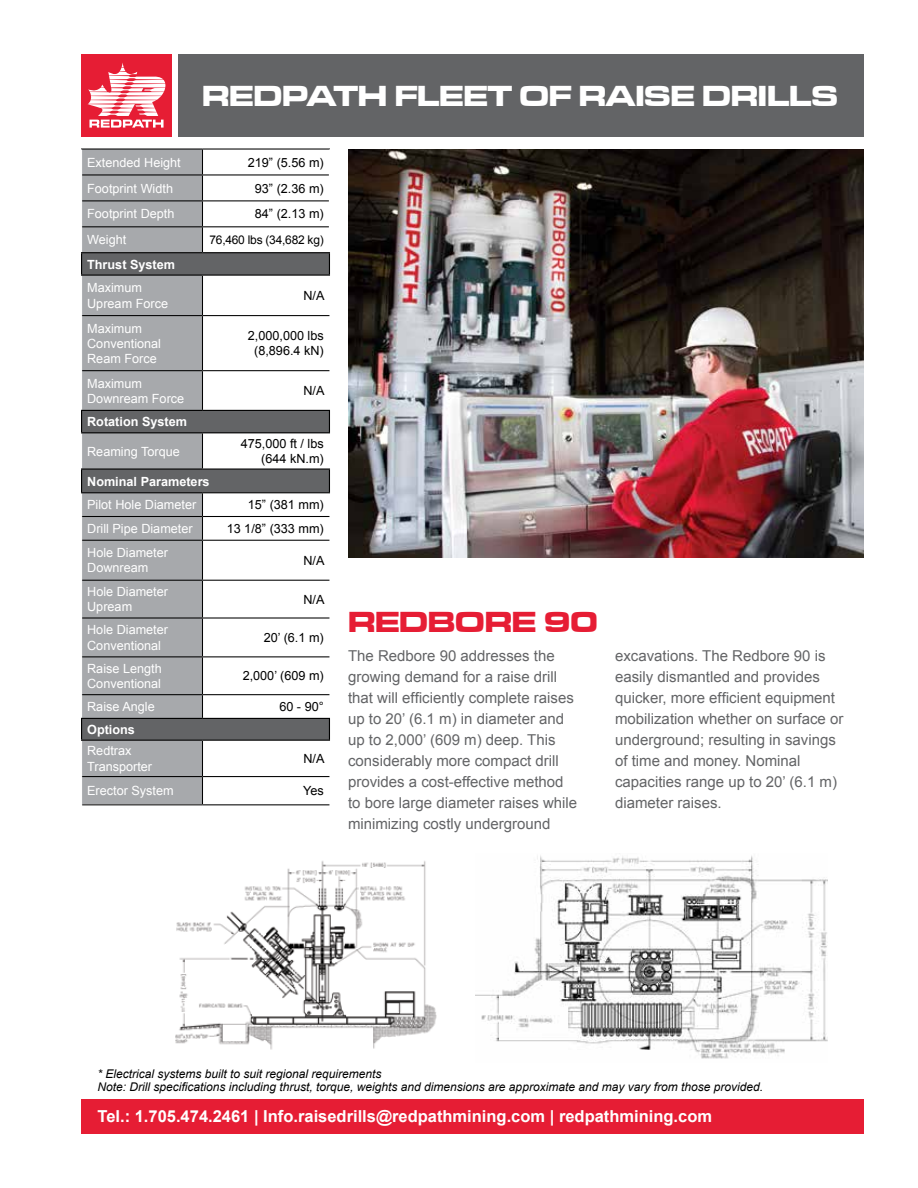
<style>
.page{position:relative;width:918px;height:1188px;background:#fff}
.page>*{position:absolute;margin:0;border:0;box-sizing:border-box;transform-origin:0 0}
.t1{font:30px "Microgramma D Bold Exte";color:#fff}
.t2{font:30px "Microgramma D Bold Exte";color:#e61d34}
.t3{font:700 16.5px "Arial";color:#fff}
.t4{font:15px/21px "Arial";color:#636466}
.t5{font:12.6px/15.1px "Arial";color:#fff}
.t6{font:12.6px/15.1px "Arial";color:#000;text-align:center}
.t7{font:700 12.6px "Arial";color:#fff}
.t8{font:italic 12px/13.5px "Arial";color:#000}
.t9{font:12px "Arial";letter-spacing:-.02em;color:#000}
</style>
<div class="page">
<div style="left:178px;top:54px;width:686px;height:82px;background:#636466"></div>
<div style="left:81px;top:1099px;width:783px;height:35px;background:#e61d34"></div>
<div style="left:81px;top:54px;width:91px;height:82px;background:#e61d34"></div>
<svg style="left:87px;top:63px;width:78px;height:65px"></svg>
<img style="left:348px;top:149px;width:516px;height:408px">
<div style="left:82px;top:150px;width:120px;height:654px;background:#a7a9ac"></div>
<svg style="left:82px;top:253px;width:247px;height:239px;background:#929396"></svg>
<svg style="left:202px;top:276px;width:127px;height:502px"></svg>
<div style="left:82px;top:410px;width:247px;height:23px;background:#636466"></div>
<div style="left:82px;top:718px;width:247px;height:22px;background:#636466"></div>
<hr style="left:81px;top:148px;width:122px;height:2px;background:#000">
<hr style="left:202px;top:148px;width:128px;height:2px;background:#000">
<hr style="left:82px;top:174px;width:120px;height:1px;background:#000">
<hr style="left:202px;top:174px;width:127px;height:1px;background:#000">
<hr style="left:82px;top:200px;width:120px;height:1px;background:#000">
<hr style="left:202px;top:200px;width:127px;height:1px;background:#000">
<hr style="left:82px;top:226px;width:120px;height:1px;background:#000">
<hr style="left:202px;top:226px;width:127px;height:1px;background:#000">
<svg style="left:202px;top:150px;width:1px;height:102px"></svg>
<hr style="left:202px;top:276px;width:1px;height:39px;background:#000">
<hr style="left:82px;top:315px;width:120px;height:1px;background:#000">
<hr style="left:202px;top:315px;width:127px;height:1px;background:#000">
<hr style="left:202px;top:316px;width:1px;height:54px;background:#000">
<hr style="left:82px;top:370px;width:120px;height:1px;background:#000">
<hr style="left:202px;top:370px;width:127px;height:1px;background:#000">
<hr style="left:202px;top:371px;width:1px;height:39px;background:#000">
<hr style="left:202px;top:433px;width:1px;height:35px;background:#000">
<hr style="left:82px;top:516px;width:120px;height:1px;background:#000">
<hr style="left:202px;top:516px;width:127px;height:1px;background:#000">
<svg style="left:202px;top:493px;width:1px;height:47px"></svg>
<hr style="left:82px;top:540px;width:120px;height:1px;background:#000">
<hr style="left:202px;top:540px;width:127px;height:1px;background:#000">
<hr style="left:202px;top:541px;width:1px;height:39px;background:#000">
<hr style="left:82px;top:580px;width:120px;height:1px;background:#000">
<hr style="left:202px;top:580px;width:127px;height:1px;background:#000">
<hr style="left:202px;top:581px;width:1px;height:36px;background:#000">
<hr style="left:82px;top:617px;width:120px;height:2px;background:#000">
<hr style="left:202px;top:617px;width:127px;height:2px;background:#000">
<hr style="left:202px;top:619px;width:1px;height:37px;background:#000">
<hr style="left:82px;top:656px;width:120px;height:1px;background:#000">
<hr style="left:202px;top:656px;width:127px;height:1px;background:#000">
<hr style="left:202px;top:657px;width:1px;height:37px;background:#000">
<hr style="left:82px;top:694px;width:120px;height:1px;background:#000">
<hr style="left:202px;top:694px;width:127px;height:1px;background:#000">
<svg style="left:202px;top:695px;width:1px;height:23px"></svg>
<hr style="left:202px;top:741px;width:1px;height:35px;background:#000">
<hr style="left:82px;top:776px;width:120px;height:1px;background:#000">
<hr style="left:202px;top:776px;width:127px;height:1px;background:#000">
<svg style="left:202px;top:777px;width:1px;height:27px"></svg>
<hr style="left:82px;top:804px;width:120px;height:1px;background:#000">
<hr style="left:202px;top:804px;width:127px;height:1px;background:#000">
<hr style="left:81px;top:252px;width:121px;height:1px;background:#000">
<svg style="left:81px;top:252px;width:1px;height:23px"></svg>
<hr style="left:202px;top:252px;width:128px;height:1px;background:#000">
<svg style="left:329px;top:252px;width:1px;height:23px"></svg>
<hr style="left:81px;top:275px;width:121px;height:1px;background:#000">
<hr style="left:202px;top:275px;width:128px;height:1px;background:#000">
<hr style="left:81px;top:410px;width:121px;height:1px;background:#000">
<svg style="left:81px;top:411px;width:1px;height:21px"></svg>
<hr style="left:202px;top:410px;width:128px;height:1px;background:#000">
<svg style="left:329px;top:411px;width:1px;height:21px"></svg>
<hr style="left:81px;top:432px;width:121px;height:1px;background:#000">
<hr style="left:202px;top:432px;width:128px;height:1px;background:#000">
<hr style="left:81px;top:468px;width:121px;height:2px;background:#000">
<svg style="left:81px;top:470px;width:1px;height:47px"></svg>
<hr style="left:202px;top:468px;width:128px;height:2px;background:#000">
<svg style="left:329px;top:470px;width:1px;height:22px"></svg>
<hr style="left:81px;top:492px;width:121px;height:1px;background:#000">
<hr style="left:202px;top:492px;width:128px;height:1px;background:#000">
<hr style="left:81px;top:718px;width:121px;height:1px;background:#000">
<svg style="left:81px;top:717px;width:1px;height:23px"></svg>
<hr style="left:202px;top:718px;width:128px;height:1px;background:#000">
<svg style="left:329px;top:719px;width:1px;height:21px"></svg>
<hr style="left:81px;top:740px;width:121px;height:1px;background:#000">
<hr style="left:202px;top:740px;width:128px;height:1px;background:#000">
<img style="left:475px;top:855px;width:353px;height:204px">
<img style="left:175px;top:861px;width:262px;height:189px">
<h1 class="t1" style="left:202px;top:76px;width:637px">REDPATH FLEET OF RAISE DRILLS</h1>
<p class="t5" style="left:87px;top:155px;width:95px">Extended Height</p>
<p class="t6" style="left:248px;top:155px;width:78px">219” (5.56 m)</p>
<p class="t5" style="left:87px;top:181px;width:87px">Footprint Width</p>
<p class="t6" style="left:255px;top:181px;width:70px">93” (2.36 m)</p>
<p class="t5" style="left:87px;top:207px;width:89px">Footprint Depth</p>
<p class="t6" style="left:255px;top:207px;width:70px">84” (2.13 m)</p>
<p class="t5" style="left:87px;top:233px;width:41px">Weight</p>
<p class="t9" style="left:209px;top:232px;width:116px">76,460 lbs (34,682 kg)</p>
<p class="t7" style="left:87px;top:256px;width:89px">Thrust System</p>
<p class="t5" style="left:87px;top:280px;width:82px">Maximum<br>Upream Force</p>
<p class="t6" style="left:303px;top:288px;width:23px">N/A</p>
<p class="t5" style="left:87px;top:321px;width:75px">Maximum<br>Conventional<br>Ream Force</p>
<p class="t6" style="left:248px;top:328px;width:78px">2,000,000 lbs (8,896.4 kN)</p>
<p class="t5" style="left:87px;top:376px;width:99px">Maximum<br>Downream Force</p>
<p class="t6" style="left:303px;top:383px;width:23px">N/A</p>
<p class="t7" style="left:87px;top:413px;width:101px">Rotation System</p>
<p class="t5" style="left:87px;top:444px;width:94px">Reaming Torque</p>
<p class="t6" style="left:241px;top:436px;width:85px;text-align:right">475,000 ft / lbs (644 kN.m)</p>
<p class="t7" style="left:87px;top:473px;width:124px">Nominal Parameters</p>
<p class="t5" style="left:87px;top:497px;width:111px">Pilot Hole Diameter</p>
<p class="t6" style="left:248px;top:497px;width:77px">15” (381 mm)</p>
<p class="t5" style="left:87px;top:521px;width:107px">Drill Pipe Diameter</p>
<p class="t6" style="left:227px;top:521px;width:99px">13 1/8” (333 mm)</p>
<p class="t5" style="left:87px;top:545px;width:82px">Hole Diameter<br>Downream</p>
<p class="t6" style="left:303px;top:553px;width:23px">N/A</p>
<p class="t5" style="left:87px;top:584px;width:82px">Hole Diameter<br>Upream</p>
<p class="t6" style="left:303px;top:592px;width:23px">N/A</p>
<p class="t5" style="left:87px;top:623px;width:82px">Hole Diameter<br>Conventional</p>
<p class="t6" style="left:264px;top:630px;width:62px">20’ (6.1 m)</p>
<p class="t5" style="left:87px;top:661px;width:76px">Raise Length<br>Conventional</p>
<p class="t6" style="left:243px;top:669px;width:83px">2,000’ (609 m)</p>
<p class="t5" style="left:87px;top:699px;width:69px">Raise Angle</p>
<p class="t6" style="left:279px;top:699px;width:46px">60 - 90°</p>
<p class="t7" style="left:87px;top:721px;width:49px">Options</p>
<p class="t5" style="left:87px;top:744px;width:66px">Redtrax<br>Transporter</p>
<p class="t6" style="left:303px;top:751px;width:23px">N/A</p>
<p class="t5" style="left:87px;top:783px;width:88px">Erector System</p>
<p class="t6" style="left:303px;top:783px;width:22px">Yes</p>
<h1 class="t2" style="left:348px;top:602px;width:251px">REDBORE 90</h1>
<p class="t4" style="left:348px;top:645px;width:231px">The Redbore 90 addresses the growing demand for a raise drill that will efficiently complete raises up to 20’ (6.1 m) in diameter and up to 2,000’ (609 m) deep. This considerably more compact drill provides a cost-effective method to bore large diameter raises while minimizing costly underground</p>
<p class="t4" style="left:615px;top:645px;width:230px">excavations. The Redbore 90 is easily dismantled and provides quicker, more efficient equipment mobilization whether on surface or underground; resulting in savings of time and money. Nominal capacities range up to 20’ (6.1 m) diameter raises.</p>
<p class="t8" style="left:98px;top:1067px;width:667px">* Electrical systems built to suit regional requirements<br>Note: Drill specifications including thrust, torque, weights and dimensions are approximate and may vary from those provided.</p>
<p class="t3" style="left:98px;top:1105px;width:616px">Tel.: 1.705.474.2461 | Info.raisedrills@redpathmining.com | redpathmining.com</p>
</div>
